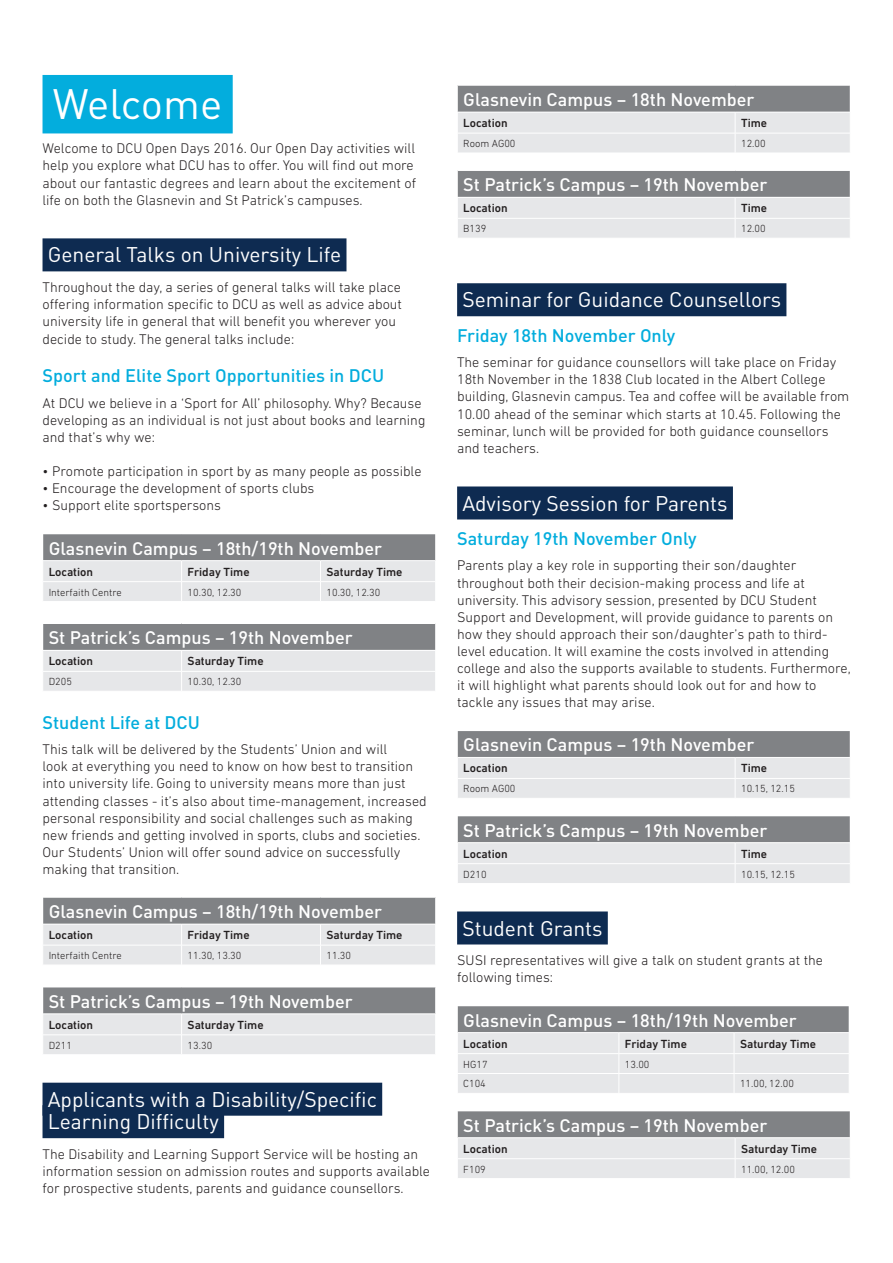
<style>
.page{position:relative;width:893px;height:1263px;background:#fff}
.page>*{position:absolute;margin:0;border:0;box-sizing:border-box;transform-origin:0 0}
.t1{font:42px "DIN";letter-spacing:-.005em;color:#fff}
.t2{font:21px/22.5px "DIN";color:#fff}
.t3{font:500 18px "DIN";color:#fff}
.t4{font:500 18px "DIN";color:#03addd}
.t5{font:300 14.25px/17.1px "DIN Next LT Pro";color:#231f20}
.t6{font:500 12px "DIN Next LT Pro";color:#231f20}
.t7{font:300 10.5px "DIN Next LT Pro";color:#231f20}
</style>
<div class="page">
<div style="left:43px;top:75px;width:190px;height:58px;background:#03addd"></div>
<div style="left:43px;top:238px;width:303px;height:33px;background:#0e2b51"></div>
<div style="left:43px;top:1083px;width:339px;height:33px;background:#0e2b51"></div>
<div style="left:43px;top:1105px;width:181px;height:33px;background:#0e2b51"></div>
<svg style="left:43px;top:534px;width:393px;height:67px;background:#bfc1c3"></svg>
<svg style="left:43px;top:624px;width:393px;height:67px;background:#bfc0c3"></svg>
<svg style="left:43px;top:897px;width:393px;height:68px;background:#c0c1c4"></svg>
<svg style="left:43px;top:987px;width:393px;height:67px;background:#bfc1c3"></svg>
<div style="left:457px;top:283px;width:329px;height:33px;background:#0e2b51"></div>
<div style="left:457px;top:486px;width:276px;height:33px;background:#0e2b51"></div>
<div style="left:457px;top:911px;width:151px;height:33px;background:#0e2b51"></div>
<svg style="left:457px;top:85px;width:393px;height:68px;background:#c0c2c4"></svg>
<svg style="left:457px;top:171px;width:393px;height:67px;background:#bfc1c3"></svg>
<svg style="left:457px;top:731px;width:393px;height:67px;background:#bfc1c3"></svg>
<svg style="left:457px;top:816px;width:393px;height:67px;background:#bfc1c3"></svg>
<svg style="left:457px;top:1006px;width:392px;height:87px;background:#c9cacd"></svg>
<svg style="left:457px;top:1111px;width:393px;height:67px;background:#bfc1c3"></svg>
<h1 class="t1" style="left:53px;top:78px;width:171px">Welcome</h1>
<p class="t5" style="left:43px;top:140px;width:375px">Welcome to DCU Open Days 2016. Our Open Day activities will help you explore what DCU has to offer. You will find out more about our fantastic degrees and learn about the excitement of life on both the Glasnevin and St Patrick’s campuses.</p>
<h2 class="t2" style="left:48px;top:243px;width:295px">General Talks on University Life</h2>
<p class="t5" style="left:43px;top:279px;width:361px">Throughout the day, a series of general talks will take place offering information specific to DCU as well as advice about university life in general that will benefit you wherever you decide to study. The general talks include:</p>
<p class="t4" style="left:43px;top:364px;width:343px">Sport and Elite Sport Opportunities in DCU</p>
<p class="t5" style="left:43px;top:394px;width:384px">At DCU we believe in a ‘Sport for All’ philosophy. Why? Because developing as an individual is not just about books and learning and that’s why we:</p>
<p class="t5" style="left:43px;top:463px;width:380px">• Promote participation in sport by as many people as possible</p>
<p class="t5" style="left:43px;top:480px;width:273px">• Encourage the development of sports clubs</p>
<p class="t5" style="left:43px;top:497px;width:180px">• Support elite sportspersons</p>
<p class="t3" style="left:49px;top:537px;width:335px">Glasnevin Campus – 18th/19th November</p>
<p class="t6" style="left:49px;top:565px;width:46px">Location</p>
<p class="t6" style="left:188px;top:565px;width:64px">Friday Time</p>
<p class="t6" style="left:327px;top:565px;width:77px">Saturday Time</p>
<p class="t7" style="left:49px;top:586px;width:74px">Interfaith Centre</p>
<p class="t7" style="left:188px;top:586px;width:55px">10.30, 12.30</p>
<p class="t7" style="left:326px;top:586px;width:55px">10.30, 12.30</p>
<p class="t3" style="left:49px;top:626px;width:305px">St Patrick’s Campus – 19th November</p>
<p class="t6" style="left:49px;top:654px;width:46px">Location</p>
<p class="t6" style="left:188px;top:654px;width:77px">Saturday Time</p>
<p class="t7" style="left:49px;top:676px;width:25px">D205</p>
<p class="t7" style="left:188px;top:676px;width:55px">10.30, 12.30</p>
<p class="t4" style="left:43px;top:711px;width:159px">Student Life at DCU</p>
<p class="t5" style="left:43px;top:741px;width:386px">This talk will be delivered by the Students’ Union and will<br>look at everything you need to know on how best to transition into university life. Going to university means more than just attending classes - it’s also about time-management, increased personal responsibility and social challenges such as making new friends and getting involved in sports, clubs and societies.<br>Our Students’ Union will offer sound advice on successfully making that transition.</p>
<p class="t3" style="left:49px;top:900px;width:335px">Glasnevin Campus – 18th/19th November</p>
<p class="t6" style="left:49px;top:928px;width:46px">Location</p>
<p class="t6" style="left:188px;top:928px;width:64px">Friday Time</p>
<p class="t6" style="left:327px;top:928px;width:77px">Saturday Time</p>
<p class="t7" style="left:49px;top:949px;width:74px">Interfaith Centre</p>
<p class="t7" style="left:188px;top:949px;width:55px">11.30, 13.30</p>
<p class="t7" style="left:326px;top:949px;width:26px">11.30</p>
<p class="t3" style="left:49px;top:990px;width:305px">St Patrick’s Campus – 19th November</p>
<p class="t6" style="left:49px;top:1018px;width:46px">Location</p>
<p class="t6" style="left:188px;top:1018px;width:77px">Saturday Time</p>
<p class="t7" style="left:49px;top:1039px;width:25px">D211</p>
<p class="t7" style="left:188px;top:1039px;width:26px">13.30</p>
<h2 class="t2" style="left:48px;top:1087px;width:331px">Applicants with a Disability/Specific<br>Learning Difficulty</h2>
<p class="t5" style="left:43px;top:1145px;width:389px">The Disability and Learning Support Service will be hosting an information session on admission routes and supports available for prospective students, parents and guidance counsellors.</p>
<p class="t3" style="left:463px;top:88px;width:293px">Glasnevin Campus – 18th November</p>
<p class="t6" style="left:463px;top:116px;width:46px">Location</p>
<p class="t6" style="left:741px;top:116px;width:28px">Time</p>
<p class="t7" style="left:463px;top:137px;width:54px">Room AG00</p>
<p class="t7" style="left:741px;top:137px;width:26px">12.00</p>
<p class="t3" style="left:463px;top:173px;width:305px">St Patrick’s Campus – 19th November</p>
<p class="t6" style="left:463px;top:201px;width:46px">Location</p>
<p class="t6" style="left:741px;top:201px;width:28px">Time</p>
<p class="t7" style="left:463px;top:223px;width:25px">B139</p>
<p class="t7" style="left:741px;top:223px;width:26px">12.00</p>
<h2 class="t2" style="left:462px;top:288px;width:320px">Seminar for Guidance Counsellors</h2>
<p class="t4" style="left:457px;top:324px;width:220px">Friday 18th November Only</p>
<p class="t5" style="left:457px;top:354px;width:394px">The seminar for guidance counsellors will take place on Friday 18th November in the 1838 Club located in the Albert College building, Glasnevin campus. Tea and coffee will be available from 10.00 ahead of the seminar which starts at 10.45. Following the seminar, lunch will be provided for both guidance counsellors and teachers.</p>
<h2 class="t2" style="left:462px;top:491px;width:267px">Advisory Session for Parents</h2>
<p class="t4" style="left:457px;top:527px;width:241px">Saturday 19th November Only</p>
<p class="t5" style="left:457px;top:557px;width:395px">Parents play a key role in supporting their son/daughter throughout both their decision-making process and life at university. This advisory session, presented by DCU Student Support and Development, will provide guidance to parents on how they should approach their son/daughter’s path to third&shy;level education. It will examine the costs involved in attending college and also the supports available to students. Furthermore, it will highlight what parents should look out for and how to tackle any issues that may arise.</p>
<p class="t3" style="left:463px;top:733px;width:293px">Glasnevin Campus – 19th November</p>
<p class="t6" style="left:463px;top:761px;width:46px">Location</p>
<p class="t6" style="left:741px;top:761px;width:28px">Time</p>
<p class="t7" style="left:463px;top:783px;width:54px">Room AG00</p>
<p class="t7" style="left:741px;top:783px;width:55px">10.15, 12.15</p>
<p class="t3" style="left:463px;top:819px;width:305px">St Patrick’s Campus – 19th November</p>
<p class="t6" style="left:463px;top:847px;width:46px">Location</p>
<p class="t6" style="left:741px;top:847px;width:28px">Time</p>
<p class="t7" style="left:463px;top:868px;width:25px">D210</p>
<p class="t7" style="left:741px;top:868px;width:55px">10.15, 12.15</p>
<h2 class="t2" style="left:462px;top:916px;width:142px">Student Grants</h2>
<p class="t5" style="left:457px;top:952px;width:367px">SUSI representatives will give a talk on student grants at the following times:</p>
<p class="t3" style="left:463px;top:1008px;width:335px">Glasnevin Campus – 18th/19th November</p>
<p class="t6" style="left:463px;top:1036px;width:46px">Location</p>
<p class="t6" style="left:625px;top:1036px;width:64px">Friday Time</p>
<p class="t6" style="left:740px;top:1036px;width:77px">Saturday Time</p>
<p class="t7" style="left:463px;top:1058px;width:26px">HG17</p>
<p class="t7" style="left:625px;top:1058px;width:26px">13.00</p>
<p class="t7" style="left:463px;top:1078px;width:24px">C104</p>
<p class="t7" style="left:740px;top:1078px;width:55px">11.00, 12.00</p>
<p class="t3" style="left:463px;top:1114px;width:305px">St Patrick’s Campus – 19th November</p>
<p class="t6" style="left:463px;top:1142px;width:46px">Location</p>
<p class="t6" style="left:741px;top:1142px;width:77px">Saturday Time</p>
<p class="t7" style="left:463px;top:1163px;width:24px">F109</p>
<p class="t7" style="left:741px;top:1163px;width:55px">11.00, 12.00</p>
</div>
